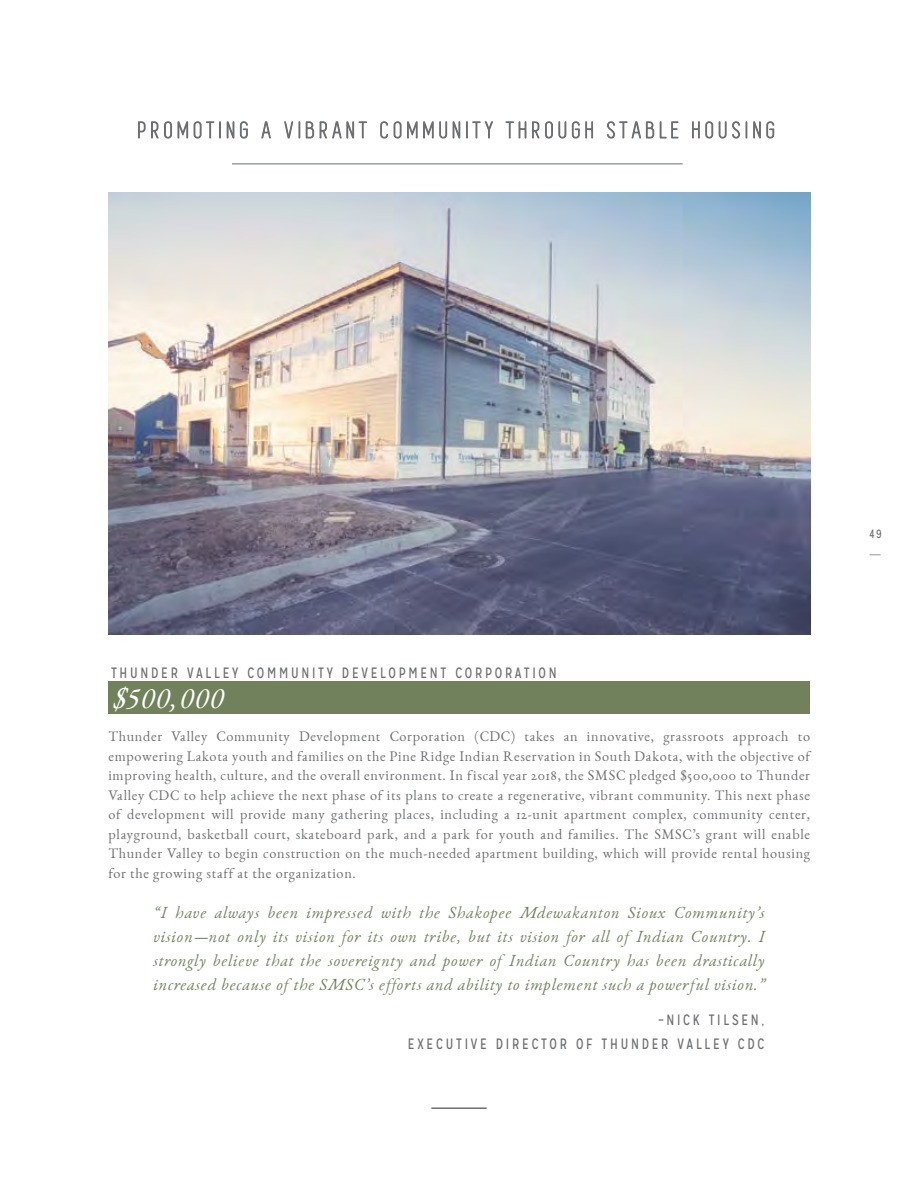
<style>
.page{position:relative;width:918px;height:1188px;background:#fff}
.page>*{position:absolute;margin:0;border:0;box-sizing:border-box;transform-origin:0 0}
.t1{font:italic 30px "EB Garamond 12";letter-spacing:.05em;color:#fff}
.t2{font:italic 16.5px/24px "EB Garamond 12";letter-spacing:.05em;color:#70815b;text-align:justify}
.t3{font:15px/23.7px "Mission Gothic";letter-spacing:.2em;color:#6d6e71;text-align:right;scale:.9 1}
.t4{font:14.25px/19.5px "EB Garamond 12";letter-spacing:.05em;color:#6d6e71;text-align:justify}
.t5{font:12px "Mission Gothic";color:#6d6e71;scale:.9 1}
.t6{font:300 12px "Mission Gothic";color:#6d6e71;scale:.9 1}
</style>
<div class="page">
<hr style="left:431px;top:1107px;width:56px;height:2px;background:#6d6e71">
<img style="left:108px;top:192px;width:702px;height:442px">
<div style="left:108px;top:682px;width:702px;height:32px;background:#70815b"></div>
<svg style="left:138px;top:121px;width:110px;height:18px"></svg>
<svg style="left:261px;top:121px;width:10px;height:18px"></svg>
<svg style="left:284px;top:121px;width:16px;height:18px"></svg>
<svg style="left:306px;top:121px;width:61px;height:18px"></svg>
<svg style="left:380px;top:121px;width:113px;height:18px"></svg>
<svg style="left:505px;top:121px;width:88px;height:18px"></svg>
<svg style="left:607px;top:121px;width:72px;height:18px"></svg>
<svg style="left:692px;top:121px;width:48px;height:18px"></svg>
<svg style="left:746px;top:121px;width:1px;height:17px"></svg>
<svg style="left:753px;top:121px;width:22px;height:18px"></svg>
<hr style="left:232px;top:164px;width:451px;height:1px;background:#6d6e71">
<p class="t3" style="left:111px;top:661px;width:497px">THUNDER VALLEY COMMUNITY DEVELOPMENT CORPORATION</p>
<h1 class="t1" style="left:111px;top:673px;width:112px">$500,000</h1>
<p class="t4" style="left:108px;top:727px;width:703px">Thunder Valley Community Development Corporation (CDC) takes an innovative, grassroots approach to empowering Lakota youth and families on the Pine Ridge Indian Reservation in South Dakota, with the objective of improving health, culture, and the overall environment. In fiscal year 2018, the SMSC pledged $500,000 to Thunder Valley CDC to help achieve the next phase of its plans to create a regenerative, vibrant community. This next phase of development will provide many gathering places, including a 12-unit apartment complex, community center, playground, basketball court, skateboard park, and a park for youth and families. The SMSC’s grant will enable Thunder Valley to begin construction on the much-needed apartment building, which will provide rental housing for the growing staff at the organization.</p>
<p class="t2" style="left:153px;top:900px;width:613px">“I have always been impressed with the Shakopee Mdewakanton Sioux Community’s vision—not only its vision for its own tribe, but its vision for all of Indian Country. I strongly believe that the sovereignty and power of Indian Country has been drastically increased because of the SMSC’s efforts and ability to implement such a powerful vision.”</p>
<p class="t3" style="left:408px;top:1008px;width:398px">–NICK TILSEN,<br>EXECUTIVE DIRECTOR OF THUNDER VALLEY CDC</p>
<p class="t5" style="left:870px;top:527px;width:15px">49</p>
<p class="t6" style="left:868px;top:556px;width:4px;rotate:-90deg">|</p>
</div>
